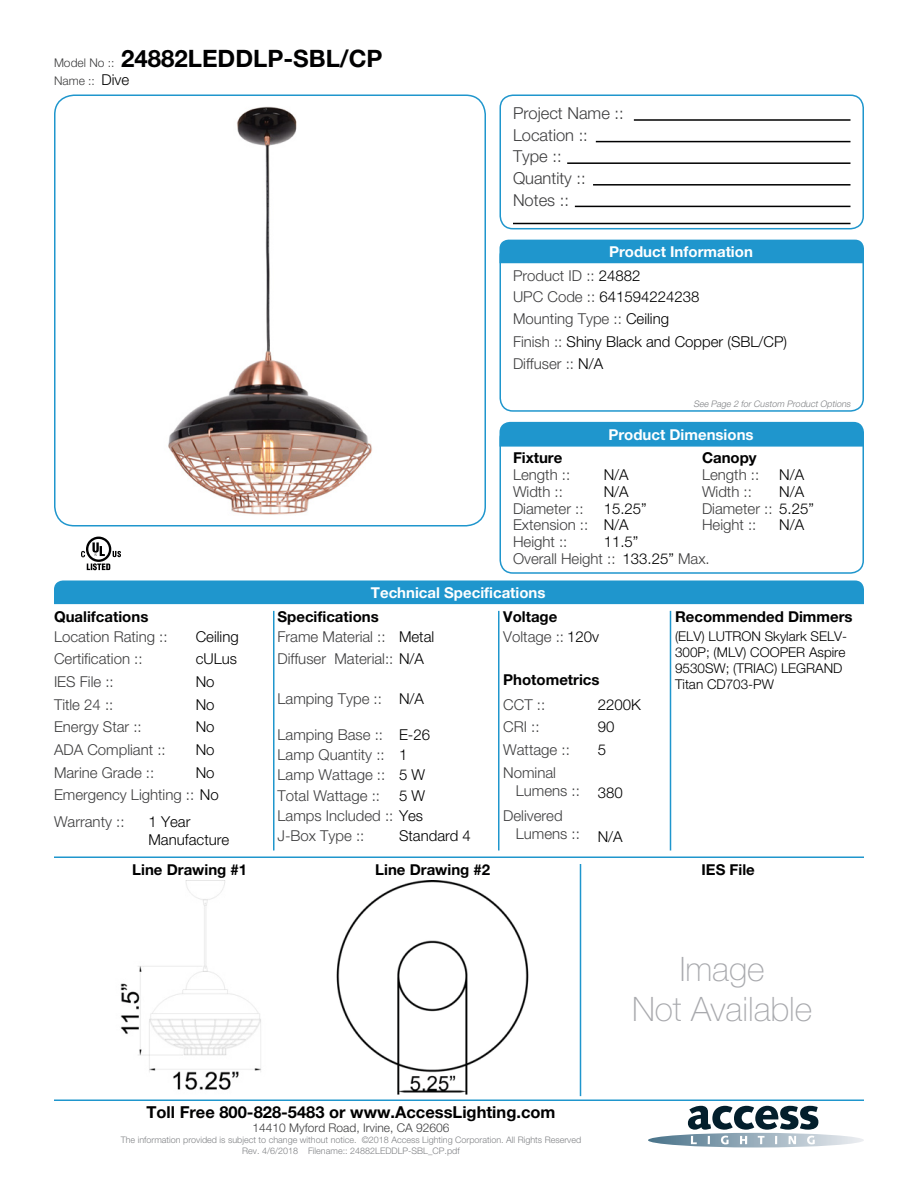
<style>
.page{position:relative;width:918px;height:1188px;background:#fff}
.page>*{position:absolute;margin:0;border:0;box-sizing:border-box;transform-origin:0 0}
.t1{font:100 33.75px/40.5px "Helvetica Neue LT Std";color:#a8a9ad;text-align:center}
.t2{font:700 24px "Helvetica Neue LT Std";color:#000001}
.Left_Justify{font:300 16.5px "Helvetica Neue LT Std";color:#3e3e3f}
.t3{font:700 16.5px "Helvetica Neue LT Std";color:#000001}
.Left_Justify-2{font:300 15px/18px "Helvetica Neue LT Std";color:#3e3e3f}
.Left_Justify-3{font:300 15px/18px "Helvetica Neue LT Std";color:#000001}
.Left_Justify-4{font:700 15px "Helvetica Neue LT Std";color:#000001}
.t4{font:700 15px "Helvetica Neue LT Std";color:#fff}
.Left_Justify-5{font:300 13.5px/16.2px "Helvetica Neue LT Std";color:#000001}
.t5{font:300 12px "Helvetica Neue LT Std";color:#3e3e3f}
.t6{font:300 9px "Helvetica Neue LT Std";color:#808285}
.Left_Justify-6{font:italic 300 9px "Helvetica Neue LT Std";color:#808285}
.s1{font-weight:300;font-size:12px;color:#3e3e3f}
.s2{font-size:15px;color:#000001}
.s3{color:#000001}
.s4{color:#3e3e3f}
</style>
<div class="page">
<img style="left:168px;top:106px;width:204px;height:409px">
<svg style="left:648px;top:1106px;width:216px;height:42px"></svg>
<div style="left:499px;top:94px;width:365px;height:135px;border:2px solid #1f96cd;border-radius:13px"></div>
<div style="left:499px;top:243px;width:365px;height:169px;border:2px solid #1f96cd;border-radius:13px"></div>
<div style="left:499px;top:425px;width:365px;height:149px;border:2px solid #1f96cd;border-radius:13px"></div>
<svg style="left:81px;top:537px;width:40px;height:33px"></svg>
<hr style="left:634px;top:119px;width:217px;height:2px;background:#000001">
<hr style="left:596px;top:141px;width:254px;height:1px;background:#000001">
<hr style="left:593px;top:184px;width:258px;height:2px;background:#000001">
<hr style="left:567px;top:162px;width:283px;height:2px;background:#000001">
<hr style="left:575px;top:206px;width:275px;height:1px;background:#000001">
<hr style="left:513px;top:223px;width:337px;height:1px;background:#000001">
<div style="left:500px;top:240px;width:364px;height:23px;background:#1f96cd"></div>
<div style="left:500px;top:422px;width:364px;height:25px;background:#1f96cd"></div>
<div style="left:54px;top:580px;width:810px;height:24px;background:#1f96cd"></div>
<hr style="left:54px;top:856px;width:810px;height:2px;background:#1f96cd">
<hr style="left:54px;top:1100px;width:810px;height:1px;background:#1f96cd">
<img style="left:120px;top:881px;width:141px;height:209px">
<img style="left:336px;top:881px;width:193px;height:214px">
<hr style="left:670px;top:611px;width:1px;height:239px;background:#1f96cd">
<hr style="left:580px;top:864px;width:1px;height:232px;background:#1f96cd">
<hr style="left:498px;top:611px;width:2px;height:239px;background:#1f96cd">
<hr style="left:273px;top:611px;width:1px;height:239px;background:#1f96cd">
<div style="left:54px;top:94px;width:432px;height:432px;border:2px solid #1f96cd;border-radius:20px"></div>
<p class="t2" style="left:54px;top:44px;width:330px"><span class="s1">Model No ::</span> 24882LEDDLP-SBL/CP</p>
<p class="t5" style="left:54px;top:73px;width:77px">Name :: <span class="s2">Dive</span></p>
<p class="Left_Justify" style="left:513px;top:103px;width:112px">Project Name ::</p>
<p class="Left_Justify" style="left:513px;top:125px;width:76px">Location ::</p>
<p class="Left_Justify" style="left:513px;top:146px;width:50px">Type ::</p>
<p class="Left_Justify" style="left:513px;top:168px;width:74px">Quantity ::</p>
<p class="Left_Justify" style="left:513px;top:190px;width:57px">Notes ::</p>
<p class="t4" style="left:609px;top:242px;width:145px">Product Information</p>
<p class="Left_Justify-2" style="left:513px;top:266px;width:129px">Product ID :: <span class="s3">24882</span></p>
<p class="Left_Justify-3" style="left:513px;top:288px;width:188px"><span class="s4">UPC Code ::</span> 641594224238</p>
<p class="Left_Justify-2" style="left:513px;top:309px;width:158px">Mounting Type :: <span class="s3">Ceiling</span></p>
<p class="Left_Justify-3" style="left:513px;top:333px;width:276px"><span class="s4">Finish ::</span> Shiny Black and Copper (SBL/CP)</p>
<p class="Left_Justify-2" style="left:513px;top:354px;width:92px">Diffuser :: <span class="s3">N/A</span></p>
<p class="Left_Justify-6" style="left:693px;top:399px;width:160px">See Page 2 for Custom Product Options</p>
<p class="t4" style="left:608px;top:425px;width:147px">Product Dimensions</p>
<p class="Left_Justify-4" style="left:513px;top:448px;width:51px">Fixture</p>
<p class="Left_Justify-4" style="left:702px;top:448px;width:56px">Canopy</p>
<p class="Left_Justify-2" style="left:513px;top:465px;width:59px">Length ::</p>
<p class="Left_Justify-3" style="left:604px;top:465px;width:27px">N/A</p>
<p class="Left_Justify-2" style="left:702px;top:465px;width:59px">Length ::</p>
<p class="Left_Justify-3" style="left:779px;top:465px;width:27px">N/A</p>
<p class="Left_Justify-2" style="left:513px;top:482px;width:51px">Width ::</p>
<p class="Left_Justify-2" style="left:513px;top:533px;width:56px">Height ::</p>
<p class="Left_Justify-2" style="left:513px;top:499px;width:72px">Diameter ::</p>
<p class="Left_Justify-2" style="left:513px;top:516px;width:77px">Extension ::</p>
<p class="Left_Justify-3" style="left:604px;top:482px;width:27px">N/A</p>
<p class="Left_Justify-3" style="left:604px;top:533px;width:36px">11.5”</p>
<p class="Left_Justify-3" style="left:779px;top:482px;width:27px">N/A</p>
<p class="Left_Justify-2" style="left:702px;top:482px;width:51px">Width ::</p>
<p class="Left_Justify-3" style="left:604px;top:499px;width:45px">15.25”</p>
<p class="Left_Justify-2" style="left:702px;top:499px;width:113px">Diameter :: <span class="s3">5.25”</span></p>
<p class="Left_Justify-3" style="left:604px;top:516px;width:27px">N/A</p>
<p class="Left_Justify-3" style="left:779px;top:516px;width:27px">N/A</p>
<p class="Left_Justify-2" style="left:702px;top:516px;width:56px">Height ::</p>
<p class="Left_Justify-2" style="left:513px;top:550px;width:104px">Overall Height ::</p>
<p class="Left_Justify-3" style="left:622px;top:550px;width:89px">133.25” <span class="s4">Max.</span></p>
<p class="t4" style="left:371px;top:583px;width:176px">Technical Specifications</p>
<p class="Left_Justify-4" style="left:54px;top:607px;width:96px">Qualifcations</p>
<p class="Left_Justify-4" style="left:278px;top:607px;width:103px">Specifications</p>
<p class="Left_Justify-4" style="left:503px;top:607px;width:56px">Voltage</p>
<p class="Left_Justify-3" style="left:196px;top:627px;width:45px">Ceiling</p>
<p class="Left_Justify-3" style="left:399px;top:627px;width:37px">Metal</p>
<p class="Left_Justify-2" style="left:54px;top:627px;width:115px">Location Rating ::</p>
<p class="Left_Justify-2" style="left:278px;top:627px;width:110px">Frame Material ::</p>
<p class="Left_Justify-2" style="left:503px;top:627px;width:97px">Voltage :: <span class="s3">120v</span></p>
<p class="Left_Justify-2" style="left:54px;top:650px;width:90px">Certification ::</p>
<p class="Left_Justify-2" style="left:54px;top:695px;width:61px">Title 24 ::</p>
<p class="Left_Justify-3" style="left:196px;top:650px;width:43px">cULus</p>
<p class="Left_Justify-3" style="left:196px;top:673px;width:20px">No</p>
<p class="Left_Justify-3" style="left:196px;top:695px;width:20px">No</p>
<p class="Left_Justify-3" style="left:196px;top:718px;width:20px">No</p>
<p class="Left_Justify-3" style="left:196px;top:740px;width:20px">No</p>
<p class="Left_Justify-3" style="left:196px;top:763px;width:20px">No</p>
<p class="Left_Justify-2" style="left:54px;top:673px;width:61px">IES File ::</p>
<p class="Left_Justify-2" style="left:54px;top:718px;width:89px">Energy Star ::</p>
<p class="Left_Justify-2" style="left:54px;top:740px;width:113px">ADA Compliant ::</p>
<p class="Left_Justify-2" style="left:54px;top:763px;width:102px">Marine Grade ::</p>
<p class="Left_Justify-2" style="left:54px;top:786px;width:166px">Emergency Lighting :: <span class="s3">No</span></p>
<p class="Left_Justify-2" style="left:54px;top:813px;width:72px">Warranty ::</p>
<p class="Left_Justify-3" style="left:148px;top:813px;width:82px">1 Year<br>Manufacture</p>
<p class="Left_Justify-2" style="left:278px;top:650px;width:148px">Diffuser Material:: <span class="s3">N/A</span></p>
<p class="Left_Justify-2" style="left:278px;top:689px;width:106px">Lamping Type ::</p>
<p class="Left_Justify-2" style="left:278px;top:725px;width:107px">Lamping Base ::</p>
<p class="Left_Justify-2" style="left:278px;top:746px;width:109px">Lamp Quantity ::</p>
<p class="Left_Justify-2" style="left:278px;top:766px;width:109px">Lamp Wattage ::</p>
<p class="Left_Justify-2" style="left:278px;top:786px;width:104px">Total Wattage ::</p>
<p class="Left_Justify-2" style="left:278px;top:806px;width:147px">Lamps Included :: <span class="s3">Yes</span></p>
<p class="Left_Justify-2" style="left:278px;top:826px;width:88px">J-Box Type ::</p>
<p class="Left_Justify-3" style="left:399px;top:689px;width:27px">N/A</p>
<p class="Left_Justify-3" style="left:399px;top:725px;width:33px">E-26</p>
<p class="Left_Justify-3" style="left:399px;top:746px;width:10px">1</p>
<p class="Left_Justify-3" style="left:399px;top:766px;width:28px">5 W</p>
<p class="Left_Justify-3" style="left:399px;top:786px;width:28px">5 W</p>
<p class="Left_Justify-3" style="left:399px;top:826px;width:73px">Standard 4</p>
<p class="Left_Justify-4" style="left:503px;top:670px;width:98px">Photometrics</p>
<p class="Left_Justify-2" style="left:503px;top:695px;width:43px">CCT ::</p>
<p class="Left_Justify-2" style="left:503px;top:718px;width:38px">CRI ::</p>
<p class="Left_Justify-2" style="left:503px;top:740px;width:68px">Wattage ::</p>
<p class="Left_Justify-2" style="left:516px;top:763px;width:66px;text-indent:-13px">Nominal<br>Lumens ::</p>
<p class="Left_Justify-2" style="left:516px;top:806px;width:66px;text-indent:-13px">Delivered<br>Lumens ::</p>
<p class="Left_Justify-3" style="left:598px;top:695px;width:45px">2200K</p>
<p class="Left_Justify-3" style="left:598px;top:718px;width:18px">90</p>
<p class="Left_Justify-3" style="left:598px;top:740px;width:10px">5</p>
<p class="Left_Justify-3" style="left:598px;top:783px;width:27px">380</p>
<p class="Left_Justify-3" style="left:598px;top:827px;width:27px">N/A</p>
<p class="Left_Justify-4" style="left:675px;top:607px;width:179px">Recommended Dimmers</p>
<p class="Left_Justify-5" style="left:675px;top:628px;width:174px">(ELV) LUTRON Skylark SELV-<br>300P; (MLV) COOPER Aspire<br>9530SW; (TRIAC) LEGRAND<br>Titan CD703-PW</p>
<p class="Left_Justify-4" style="left:132px;top:860px;width:116px">Line Drawing #1</p>
<p class="Left_Justify-4" style="left:375px;top:860px;width:116px">Line Drawing #2</p>
<p class="Left_Justify-4" style="left:702px;top:860px;width:55px">IES File</p>
<p class="t3" style="left:146px;top:1101px;width:411px">Toll Free 800-828-5483 or www.AccessLighting.com</p>
<p class="t5" style="left:253px;top:1120px;width:198px">14410 Myford Road, Irvine, CA 92606</p>
<p class="t6" style="left:121px;top:1134px;width:462px">The information provided is subject to change without notice. ©2018 Access Lighting Corporation. All Rights Reserved</p>
<p class="t6" style="left:242px;top:1145px;width:219px">Rev. 4/6/2018 Filename:: 24882LEDDLP-SBL_CP.pdf</p>
<p class="t1" style="left:632px;top:948px;width:182px">Image<br>Not Available</p>
</div>
